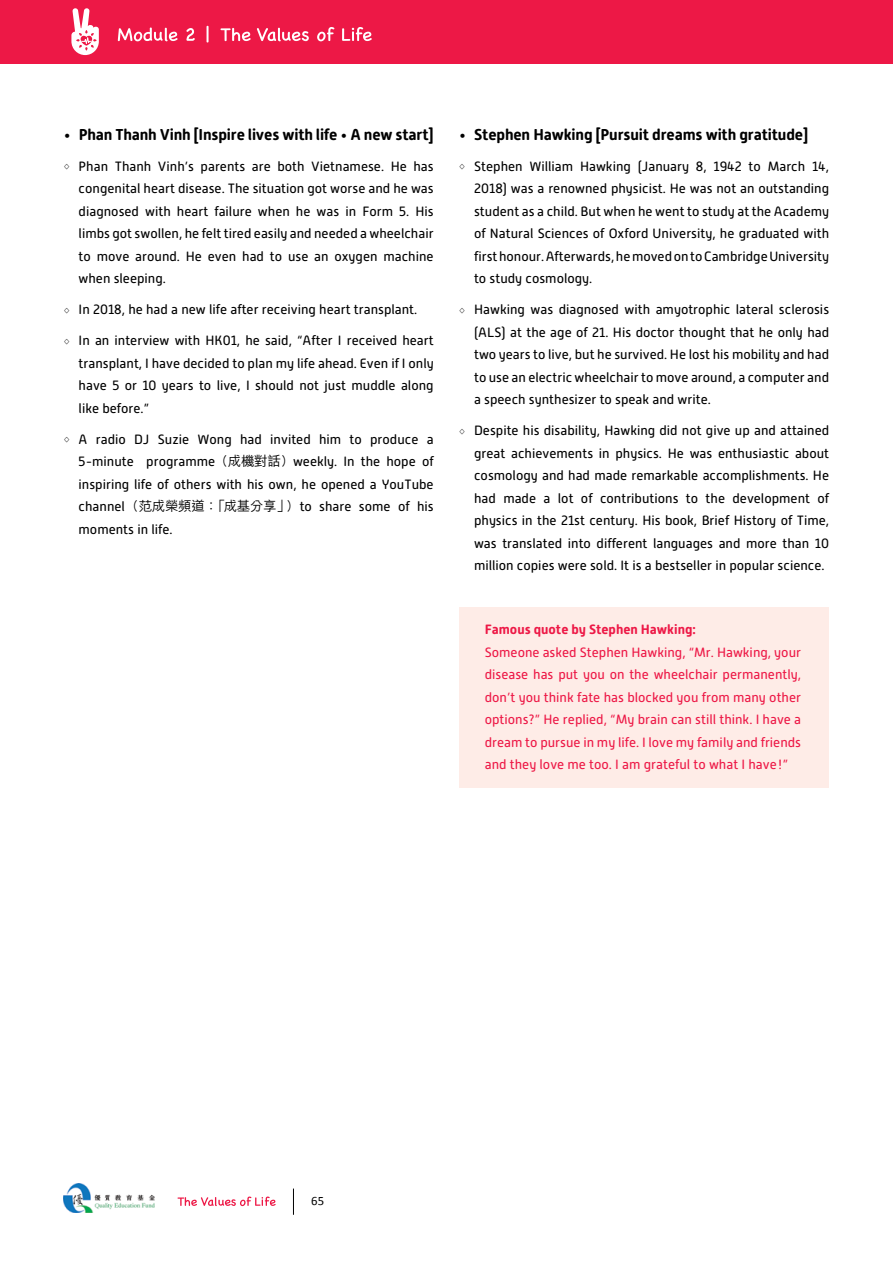
<style>
.page{position:relative;width:893px;height:1263px;background:#fff}
.page>*{position:absolute;margin:0;border:0;box-sizing:border-box;transform-origin:0 0}
.t1{font:700 15.75px "Alwyn New Rounded";letter-spacing:-.01em;color:#000}
.t2{font:13.5px/22.5px "Alwyn New Rounded";color:#000;text-align:justify}
.t3{font:13.5px/22.5px "Alwyn New Rounded";color:#ed1846;text-align:justify}
.t4{font:700 13.5px "Alwyn New Rounded";color:#ed1846}
.t5{font:12.75px "Calibri";color:#000}
.t6{font:500 6px "M Hei HK";color:#000}
.s1{font-weight:400;font-size:13.5px}
.s2{font-family:"M Hei HK";font-weight:500}
</style>
<div class="page">
<div style="left:0;top:0;width:893px;height:64px;background:#ed1846"></div>
<svg style="left:293px;top:1188px;width:1px;height:27px"></svg>
<img style="left:64px;top:1183px;width:90px;height:29px">
<svg style="left:177px;top:1196px;width:99px;height:10px"></svg>
<svg style="left:71px;top:8px;width:28px;height:47px"></svg>
<svg style="left:118px;top:28px;width:60px;height:13px"></svg>
<svg style="left:186px;top:28px;width:9px;height:13px"></svg>
<svg style="left:207px;top:26px;width:2px;height:17px"></svg>
<svg style="left:220px;top:28px;width:31px;height:13px"></svg>
<svg style="left:257px;top:28px;width:52px;height:13px"></svg>
<svg style="left:317px;top:27px;width:17px;height:14px"></svg>
<svg style="left:342px;top:27px;width:30px;height:14px"></svg>
<div style="left:459px;top:607px;width:370px;height:180px;background:#feece7"></div>
<p class="t1" style="left:64px;top:125px;width:371px"><span class="s1">•</span> Phan Thanh Vinh [Inspire lives with life <span class="s1">•</span> A new start]</p>
<p class="t6" style="left:64px;top:162px;width:7px">◇</p>
<p class="t2" style="left:79px;top:155px;width:357px">Phan Thanh Vinh’s parents are both Vietnamese. He has congenital heart disease. The situation got worse and he was diagnosed with heart failure when he was in Form 5. His limbs got swollen, he felt tired easily and needed a wheelchair to move around. He even had to use an oxygen machine when sleeping.</p>
<p class="t6" style="left:64px;top:306px;width:7px">◇</p>
<p class="t2" style="left:79px;top:298px;width:340px">In 2018, he had a new life after receiving heart transplant.</p>
<p class="t6" style="left:64px;top:337px;width:7px">◇</p>
<p class="t2" style="left:79px;top:329px;width:357px">In an interview with HK01, he said, “After I received heart transplant, I have decided to plan my life ahead. Even if I only have 5 or 10 years to live, I should not just muddle along like before.”</p>
<p class="t6" style="left:64px;top:435px;width:7px">◇</p>
<p class="t2" style="left:79px;top:428px;width:357px">A radio DJ Suzie Wong had invited him to produce a 5-minute programme <span class="s2">(成機對話)</span> weekly. In the hope of inspiring life of others with his own, he opened a YouTube channel <span class="s2">(范成榮頻道：「成基分享」)</span> to share some of his moments in life.</p>
<p class="t1" style="left:459px;top:125px;width:351px"><span class="s1">•</span> Stephen Hawking [Pursuit dreams with gratitude]</p>
<p class="t6" style="left:459px;top:162px;width:7px">◇</p>
<p class="t2" style="left:474px;top:155px;width:357px">Stephen William Hawking (January 8, 1942 to March 14, 2018) was a renowned physicist. He was not an outstanding student as a child. But when he went to study at the Academy of Natural Sciences of Oxford University, he graduated with first honour. Afterwards, he moved on to Cambridge University to study cosmology.</p>
<p class="t6" style="left:459px;top:306px;width:7px">◇</p>
<p class="t2" style="left:474px;top:298px;width:357px">Hawking was diagnosed with amyotrophic lateral sclerosis (ALS) at the age of 21. His doctor thought that he only had two years to live, but he survived. He lost his mobility and had to use an electric wheelchair to move around, a computer and a speech synthesizer to speak and write.</p>
<p class="t6" style="left:459px;top:427px;width:7px">◇</p>
<p class="t2" style="left:474px;top:419px;width:357px">Despite his disability, Hawking did not give up and attained great achievements in physics. He was enthusiastic about cosmology and had made remarkable accomplishments. He had made a lot of contributions to the development of physics in the 21st century. His book, Brief History of Time, was translated into different languages and more than 10 million copies were sold. It is a bestseller in popular science.</p>
<p class="t4" style="left:485px;top:622px;width:213px">Famous quote by Stephen Hawking:</p>
<p class="t3" style="left:485px;top:641px;width:318px">Someone asked Stephen Hawking, “Mr. Hawking, your disease has put you on the wheelchair permanently, don’t you think fate has blocked you from many other options?” He replied, “My brain can still think. I have a dream to pursue in my life. I love my family and friends and they love me too. I am grateful to what I have!”</p>
<p class="t5" style="left:311px;top:1193px;width:14px">65</p>
</div>
